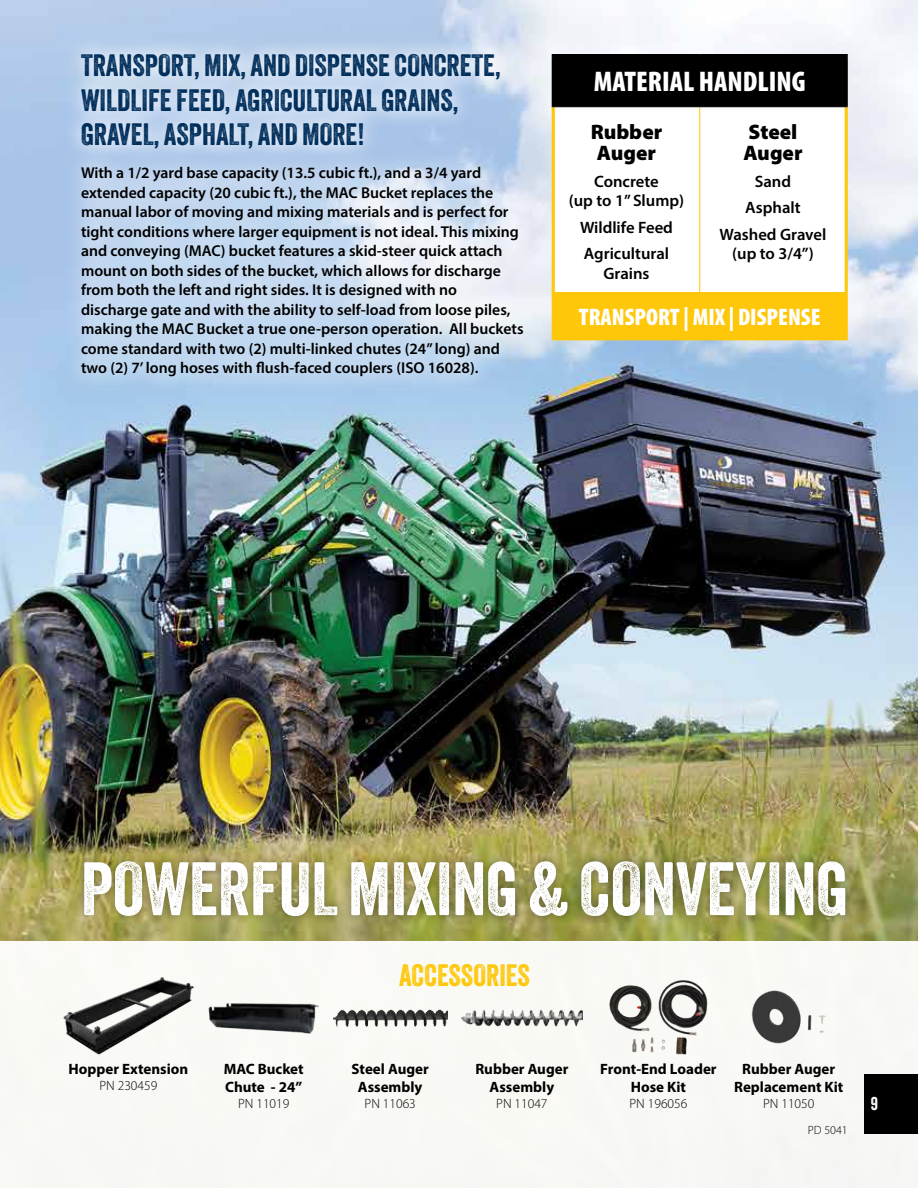
<style>
.page{position:relative;width:918px;height:1188px;background:#fff}
.page>*{position:absolute;margin:0;border:0;box-sizing:border-box;transform-origin:0 0}
.t1{font:73.2px "Veneer";color:#fff}
.t2{font:30px/34.5px "Veneer";color:#002e5a}
.t3{font:30px "Veneer";color:#ffc709}
.t4{font:900 condensed 28.5px "Myriad Pro";color:#fff}
.t5{font:900 condensed 24px "Myriad Pro";color:#fff}
.t6{font:900 21px/21px "Myriad Pro";color:#000}
.t7{font:18px "Veneer";color:#fff}
.t8{font:600 16.5px/26.5px "Myriad Pro";color:#000;text-align:center}
.t9{font:600 15.75px/19.5px "Myriad Pro";color:#000}
.t10{font:700 15px/18px "Myriad Pro";color:#000;text-align:center}
.t11{font:300 13.5px "Myriad Pro";color:#000}
.t12{font:300 12px "Myriad Pro";color:#000}
</style>
<div class="page">
<img style="left:0;top:0;width:918px;height:942px">
<div style="left:0;top:175px;width:7px;height:495px;background:#fff;opacity:.5"></div>
<svg style="left:63px;top:36px;width:478px;height:358px;background:#c7daf0"></svg>
<div style="left:553px;top:56px;width:293px;height:51px;background:#000"></div>
<svg style="left:555px;top:107px;width:290px;height:185px"></svg>
<div style="left:553px;top:293px;width:293px;height:46px;background:#ffc709"></div>
<hr style="left:552px;top:107px;width:3px;height:186px;background:#ffc709">
<hr style="left:845px;top:107px;width:3px;height:186px;background:#ffc709">
<hr style="left:699px;top:107px;width:1px;height:185px;background:#ffc709">
<hr style="left:555px;top:292px;width:145px;height:1px;background:#ffc709">
<hr style="left:700px;top:292px;width:145px;height:1px;background:#ffc709">
<hr style="left:552px;top:293px;width:3px;height:44px;background:#ffc709">
<hr style="left:845px;top:293px;width:3px;height:44px;background:#ffc709">
<hr style="left:552px;top:337px;width:148px;height:3px;background:#ffc709">
<hr style="left:700px;top:337px;width:148px;height:3px;background:#ffc709">
<hr style="left:552px;top:54px;width:148px;height:3px;background:#000">
<hr style="left:552px;top:57px;width:3px;height:49px;background:#000">
<hr style="left:700px;top:54px;width:148px;height:3px;background:#000">
<hr style="left:845px;top:57px;width:3px;height:49px;background:#000">
<hr style="left:552px;top:106px;width:148px;height:1px;background:#000">
<hr style="left:700px;top:106px;width:148px;height:1px;background:#000">
<div style="left:0;top:942px;width:918px;height:246px;background:#f8f9f5"></div>
<img style="left:208px;top:1003px;width:111px;height:31px">
<img style="left:63px;top:977px;width:131px;height:78px">
<img style="left:333px;top:1009px;width:114px;height:18px">
<img style="left:461px;top:1009px;width:122px;height:18px">
<img style="left:609px;top:980px;width:99px;height:75px">
<img style="left:751px;top:990px;width:75px;height:54px">
<div style="left:75px;top:852px;width:780px;height:73px;background:#000;opacity:.37"></div>
<div style="left:864px;top:1075px;width:54px;height:59px;background:#000"></div>
<h2 class="t2" style="left:81px;top:48px;width:421px">TRANSPORT, MIX, AND DISPENSE CONCRETE,<br>WILDLIFE FEED, AGRICULTURAL GRAINS,<br>GRAVEL, ASPHALT, AND MORE!</h2>
<p class="t9" style="left:81px;top:163px;width:444px">With a 1/2 yard base capacity (13.5 cubic ft.), and a 3/4 yard extended capacity (20 cubic ft.), the MAC Bucket replaces the manual labor of moving and mixing materials and is perfect for tight conditions where larger equipment is not ideal. This mixing and conveying (MAC) bucket features a skid-steer quick attach mount on both sides of the bucket, which allows for discharge from both the left and right sides. It is designed with no discharge gate and with the ability to self-load from loose piles, making the MAC Bucket a true one-person operation. All buckets come standard with two (2) multi-linked chutes (24” long) and two (2) 7’ long hoses with flush-faced couplers (ISO 16028).</p>
<h3 class="t4" style="left:594px;top:63px;width:213px">MATERIAL HANDLING</h3>
<h3 class="t6" style="left:591px;top:120px;width:73px">Rubber<br>Auger</h3>
<p class="t8" style="left:569px;top:171px;width:117px;line-height:19.8px">Concrete<br>(up to 1” Slump)</p>
<p class="t8" style="left:580px;top:214px;width:94px;text-align:left">Wildlife Feed<br>Agricultural</p>
<p class="t8" style="left:603px;top:260px;width:48px">Grains</p>
<h3 class="t6" style="left:743px;top:120px;width:61px">Steel<br>Auger</h3>
<p class="t8" style="left:720px;top:167px;width:108px">Sand<br>Asphalt<br>Washed Gravel</p>
<p class="t8" style="left:732px;top:240px;width:83px">(up to 3/4”)</p>
<h3 class="t5" style="left:579px;top:301px;width:243px">TRANSPORT | MIX | DISPENSE</h3>
<h1 class="t1" style="left:81px;top:844px;width:768px">POWERFUL MIXING &amp; CONVEYING</h1>
<h2 class="t3" style="left:399px;top:957px;width:132px">ACCESSORIES</h2>
<p class="t10" style="left:68px;top:1059px;width:121px">Hopper Extension</p>
<p class="t11" style="left:99px;top:1077px;width:59px">PN 230459</p>
<p class="t10" style="left:224px;top:1059px;width:81px;text-align:left">MAC Bucket<br>Chute - 24”</p>
<p class="t11" style="left:238px;top:1095px;width:53px">PN 11019</p>
<p class="t10" style="left:352px;top:1059px;width:79px">Steel Auger<br>Assembly</p>
<p class="t11" style="left:365px;top:1095px;width:53px">PN 11063</p>
<p class="t10" style="left:475px;top:1059px;width:95px">Rubber Auger<br>Assembly</p>
<p class="t11" style="left:496px;top:1095px;width:53px">PN 11047</p>
<p class="t10" style="left:600px;top:1059px;width:118px">Front-End Loader<br>Hose Kit</p>
<p class="t11" style="left:630px;top:1095px;width:59px">PN 196056</p>
<p class="t10" style="left:734px;top:1059px;width:111px">Rubber Auger<br>Replacement Kit</p>
<p class="t11" style="left:763px;top:1095px;width:53px">PN 11050</p>
<p class="t12" style="left:808px;top:1123px;width:41px">PD 5041</p>
<p class="t7" style="left:871px;top:1093px;width:9px">9</p>
</div>
